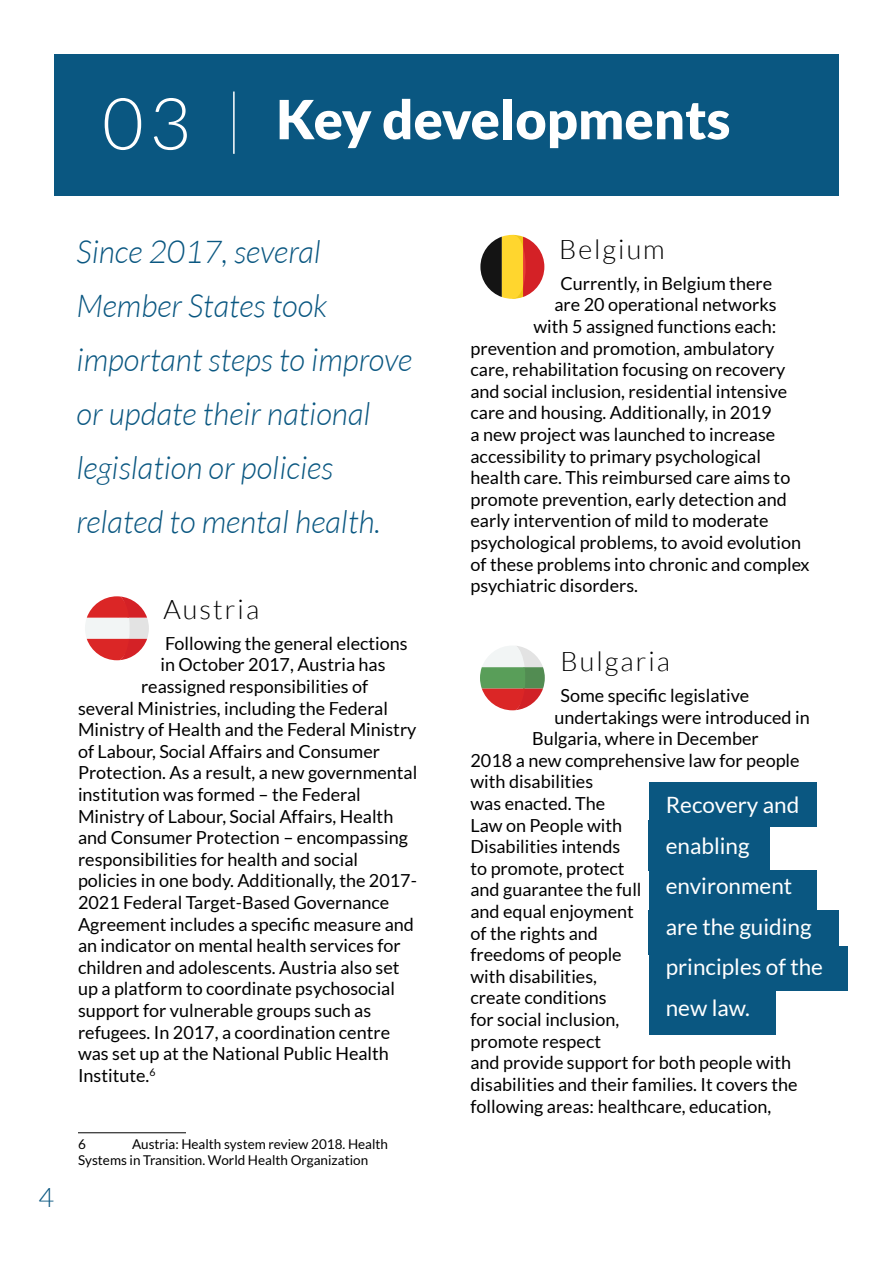
<style>
.page{position:relative;width:893px;height:1263px;background:#fff}
.page>*{position:absolute;margin:0;border:0;box-sizing:border-box;transform-origin:0 0}
.t1{font:900 54px "Lato";color:#fff}
.t2{font:italic 300 31.5px/54px "Lato";color:#0a5781}
.t3{font:300 27px "Lato";letter-spacing:.075em;color:#000}
.t4{font:300 27px "Lato";color:#0a5781}
.t5{font:22.5px/40.5px "Lato";color:#fff}
.t6{font:18px "Lato";color:#000}
.t7{font:13.5px/16.2px "Lato";color:#000}
.s1{font-weight:300;font-size:72px}
</style>
<div class="page">
<div style="left:54px;top:54px;width:785px;height:142px;background:#0a5781"></div>
<hr style="left:233px;top:92px;width:2px;height:62px;background:#fff">
<hr style="left:78px;top:1132px;width:108px;height:1px;background:#000">
<svg style="left:85px;top:596px;width:64px;height:64px"></svg>
<svg style="left:480px;top:235px;width:64px;height:64px"></svg>
<svg style="left:480px;top:646px;width:65px;height:64px"></svg>
<div style="left:649px;top:984px;width:126px;height:51px;background:#0a5781"></div>
<div style="left:649px;top:947px;width:199px;height:44px;background:#0a5781"></div>
<div style="left:649px;top:910px;width:190px;height:44px;background:#0a5781"></div>
<div style="left:649px;top:871px;width:167px;height:44px;background:#0a5781"></div>
<div style="left:649px;top:820px;width:121px;height:51px;background:#0a5781"></div>
<div style="left:649px;top:782px;width:167px;height:44px;background:#0a5781"></div>
<h1 class="t1" style="left:102px;top:88px;width:630px"><span class="s1">03</span> Key developments</h1>
<h2 class="t2" style="left:77px;top:226px;width:337px">Since 2017, several<br>Member States took important steps to improve or update their national legislation or policies related to mental health.</h2>
<h3 class="t4" style="left:38px;top:1183px;width:17px">4</h3>
<h3 class="t3" style="left:164px;top:595px;width:97px">Austria</h3>
<p class="t6" style="left:165px;top:633px;width:244px">Following the general elections</p>
<p class="t6" style="left:160px;top:655px;width:227px">in October 2017, Austria has</p>
<p class="t6" style="left:141px;top:676px;width:229px">reassigned responsibilities of</p>
<p class="t6" style="left:78px;top:698px;width:311px">several Ministries, including the Federal</p>
<p class="t6" style="left:78px;top:720px;width:340px">Ministry of Health and the Federal Ministry</p>
<p class="t6" style="left:78px;top:741px;width:304px">of Labour, Social Affairs and Consumer</p>
<p class="t6" style="left:78px;top:763px;width:341px">Protection. As a result, a new governmental</p>
<p class="t6" style="left:78px;top:784px;width:284px">institution was formed – the Federal</p>
<p class="t6" style="left:78px;top:806px;width:317px">Ministry of Labour, Social Affairs, Health</p>
<p class="t6" style="left:78px;top:828px;width:332px">and Consumer Protection – encompassing</p>
<p class="t6" style="left:78px;top:849px;width:282px">responsibilities for health and social</p>
<p class="t6" style="left:78px;top:871px;width:340px">policies in one body. Additionally, the 2017-</p>
<p class="t6" style="left:78px;top:892px;width:313px">2021 Federal Target-Based Governance</p>
<p class="t6" style="left:78px;top:914px;width:337px">Agreement includes a specific measure and</p>
<p class="t6" style="left:78px;top:936px;width:324px">an indicator on mental health services for</p>
<p class="t6" style="left:78px;top:957px;width:323px">children and adolescents. Austria also set</p>
<p class="t6" style="left:78px;top:979px;width:318px">up a platform to coordinate psychosocial</p>
<p class="t6" style="left:78px;top:1000px;width:295px">support for vulnerable groups such as</p>
<p class="t6" style="left:78px;top:1022px;width:314px">refugees. In 2017, a coordination centre</p>
<p class="t6" style="left:78px;top:1044px;width:312px">was set up at the National Public Health</p>
<p class="t6" style="left:78px;top:1065px;width:79px">Institute.<sup>6</sup></p>
<p class="t7" style="left:78px;top:1136px;width:312px;text-indent:54px">Austria: Health system review 2018. Health<br>Systems in Transition. World Health Organization</p>
<p class="t7" style="left:78px;top:1136px;width:9px">6</p>
<h3 class="t3" style="left:559px;top:235px;width:107px">Belgium</h3>
<p class="t6" style="left:560px;top:273px;width:213px">Currently, in Belgium there</p>
<p class="t6" style="left:554px;top:295px;width:224px">are 20 operational networks</p>
<p class="t6" style="left:533px;top:316px;width:244px">with 5 assigned functions each:</p>
<p class="t6" style="left:470px;top:338px;width:305px">prevention and promotion, ambulatory</p>
<p class="t6" style="left:470px;top:360px;width:316px">care, rehabilitation focusing on recovery</p>
<p class="t6" style="left:470px;top:381px;width:318px">and social inclusion, residential intensive</p>
<p class="t6" style="left:470px;top:403px;width:303px">care and housing. Additionally, in 2019</p>
<p class="t6" style="left:470px;top:424px;width:306px">a new project was launched to increase</p>
<p class="t6" style="left:470px;top:446px;width:292px">accessibility to primary psychological</p>
<p class="t6" style="left:470px;top:468px;width:321px">health care. This reimbursed care aims to</p>
<p class="t6" style="left:470px;top:489px;width:318px">promote prevention, early detection and</p>
<p class="t6" style="left:470px;top:511px;width:300px">early intervention of mild to moderate</p>
<p class="t6" style="left:470px;top:532px;width:332px">psychological problems, to avoid evolution</p>
<p class="t6" style="left:470px;top:554px;width:341px">of these problems into chronic and complex</p>
<p class="t6" style="left:470px;top:576px;width:169px">psychiatric disorders.</p>
<h3 class="t3" style="left:560px;top:647px;width:111px">Bulgaria</h3>
<p class="t6" style="left:560px;top:685px;width:190px">Some specific legislative</p>
<p class="t6" style="left:554px;top:707px;width:257px">undertakings were introduced in</p>
<p class="t6" style="left:532px;top:729px;width:228px">Bulgaria, where in December</p>
<p class="t6" style="left:470px;top:750px;width:331px">2018 a new comprehensive law for people</p>
<p class="t6" style="left:470px;top:772px;width:124px">with disabilities</p>
<p class="t6" style="left:470px;top:793px;width:136px">was enacted. The</p>
<p class="t6" style="left:470px;top:815px;width:153px">Law on People with</p>
<p class="t6" style="left:470px;top:837px;width:151px">Disabilities intends</p>
<p class="t6" style="left:470px;top:858px;width:156px">to promote, protect</p>
<p class="t6" style="left:470px;top:880px;width:173px">and guarantee the full</p>
<p class="t6" style="left:470px;top:901px;width:165px">and equal enjoyment</p>
<p class="t6" style="left:470px;top:923px;width:129px">of the rights and</p>
<p class="t6" style="left:470px;top:945px;width:153px">freedoms of people</p>
<p class="t6" style="left:470px;top:966px;width:128px">with disabilities,</p>
<p class="t6" style="left:470px;top:988px;width:138px">create conditions</p>
<p class="t6" style="left:470px;top:1009px;width:150px">for social inclusion,</p>
<p class="t6" style="left:470px;top:1031px;width:132px">promote respect</p>
<p class="t6" style="left:470px;top:1053px;width:322px">and provide support for both people with</p>
<p class="t6" style="left:470px;top:1074px;width:329px">disabilities and their families. It covers the</p>
<p class="t6" style="left:470px;top:1096px;width:302px">following areas: healthcare, education,</p>
<p class="t5" style="left:666px;top:785px;width:159px">Recovery and enabling environment are the guiding principles of the new law.</p>
</div>
